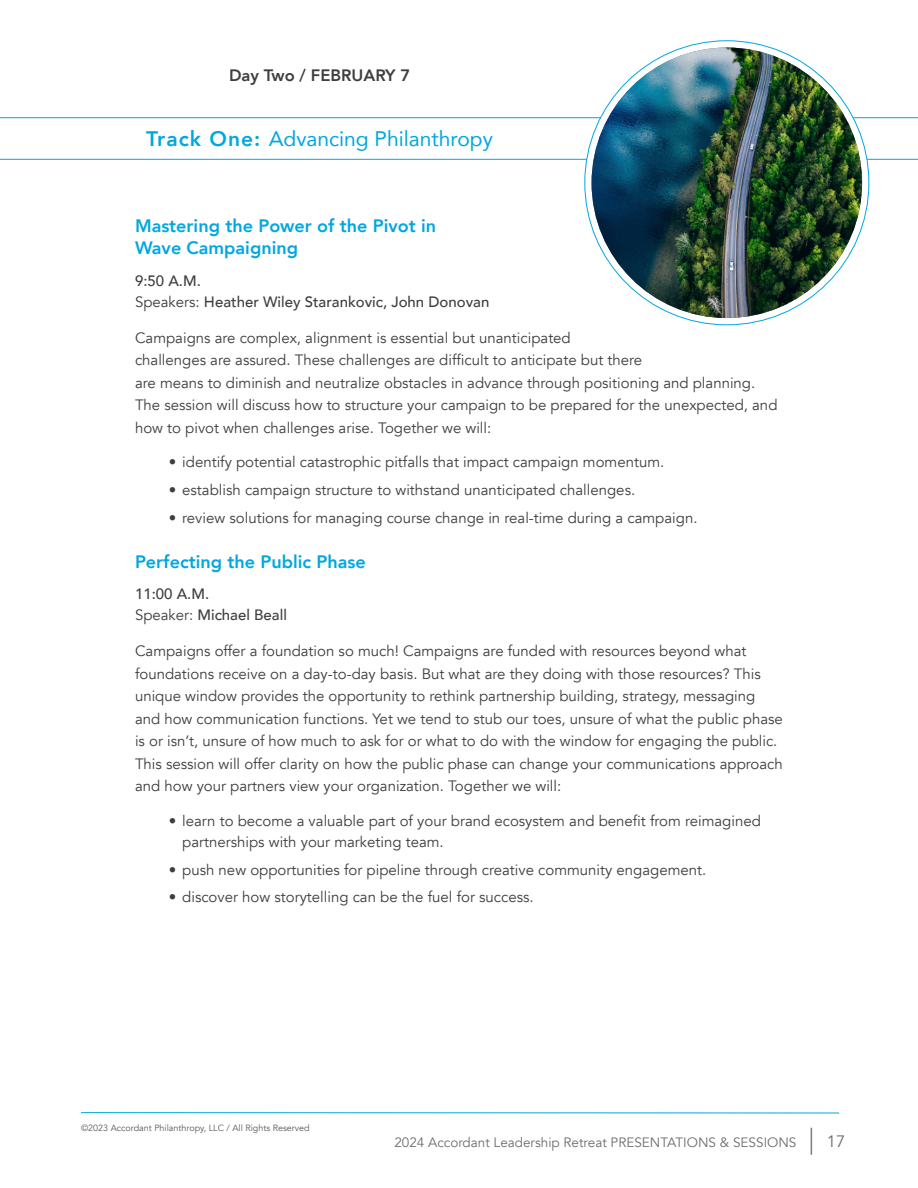
<style>
.page{position:relative;width:918px;height:1188px;background:#fff}
.page>*{position:absolute;margin:0;border:0;box-sizing:border-box;transform-origin:0 0}
.Bulleted_List{font:21px "Avenir";color:#00a7e1}
.Standard_Body_Copy{font:800 18px/22.5px "Avenir";color:#00a7e1}
.Bulleted_List-2{font:800 16.5px "Avenir";color:#3e3e3f}
.t1{font:16.5px "Avenir";color:#6c6d70}
.Session_Description{font:15px/22.5px "Avenir";color:#3e3e3f}
.Bulleted_List-3{font:500 15px "Avenir";color:#3e3e3f}
.t2{font:13.5px "Avenir";color:#6c6d70}
.t3{font:9px "Avenir";color:#58595b}
.s1{font-weight:800}
.s2{font-weight:400}
.s3{font-weight:300;font-size:27px}
</style>
<div class="page">
<hr style="left:81px;top:1112px;width:758px;height:1px;background:#00a7e1">
<hr style="left:0;top:117px;width:918px;height:1px;background:#00a7e1">
<hr style="left:0;top:159px;width:918px;height:1px;background:#00a7e1">
<svg style="left:585px;top:41px;width:284px;height:284px"></svg>
<img style="left:592px;top:48px;width:270px;height:270px;border-radius:135px">
<p class="Bulleted_List-2" style="left:229px;top:62px;width:183px">Day Two / FEBRUARY 7</p>
<p class="Bulleted_List" style="left:146px;top:122px;width:348px"><span class="s1">Track One:</span> Advancing Philanthropy</p>
<p class="Standard_Body_Copy" style="left:135px;top:214px;width:303px">Mastering the Power of the Pivot in<br>Wave Campaigning</p>
<p class="Bulleted_List-3" style="left:135px;top:268px;width:67px">9:50 A.M.</p>
<p class="Bulleted_List-3" style="left:135px;top:289px;width:356px"><span class="s2">Speakers:</span> Heather Wiley Starankovic, John Donovan</p>
<p class="Session_Description" style="left:135px;top:327px;width:644px">Campaigns are complex, alignment is essential but unanticipated<br>challenges are assured. These challenges are difficult to anticipate but there<br>are means to diminish and neutralize obstacles in advance through positioning and planning.<br>The session will discuss how to structure your campaign to be prepared for the unexpected, and how to pivot when challenges arise. Together we will:</p>
<p class="Session_Description" style="left:169px;top:451px;width:497px">• identify potential catastrophic pitfalls that impact campaign momentum.</p>
<p class="Session_Description" style="left:169px;top:479px;width:468px">• establish campaign structure to withstand unanticipated challenges.</p>
<p class="Session_Description" style="left:169px;top:507px;width:530px">• review solutions for managing course change in real-time during a campaign.</p>
<p class="Standard_Body_Copy" style="left:135px;top:550px;width:232px">Perfecting the Public Phase</p>
<p class="Bulleted_List-3" style="left:135px;top:581px;width:76px">11:00 A.M.</p>
<p class="Bulleted_List-3" style="left:135px;top:602px;width:153px"><span class="s2">Speaker:</span> Michael Beall</p>
<p class="Session_Description" style="left:135px;top:640px;width:649px">Campaigns offer a foundation so much! Campaigns are funded with resources beyond what foundations receive on a day-to-day basis. But what are they doing with those resources? This unique window provides the opportunity to rethink partnership building, strategy, messaging and how communication functions. Yet we tend to stub our toes, unsure of what the public phase is or isn’t, unsure of how much to ask for or what to do with the window for engaging the public.<br>This session will offer clarity on how the public phase can change your communications approach and how your partners view your organization. Together we will:</p>
<p class="Session_Description" style="left:182px;top:810px;width:580px;line-height:21px;text-indent:-14px">• learn to become a valuable part of your brand ecosystem and benefit from reimagined partnerships with your marketing team.</p>
<p class="Session_Description" style="left:169px;top:858px;width:539px">• push new opportunities for pipeline through creative community engagement.</p>
<p class="Session_Description" style="left:169px;top:886px;width:366px">• discover how storytelling can be the fuel for success.</p>
<p class="t3" style="left:81px;top:1123px;width:230px">©2023 Accordant Philanthropy, LLC / All Rights Reserved</p>
<p class="t2" style="left:394px;top:1134px;width:404px">2024 Accordant Leadership Retreat PRESENTATIONS &amp; SESSIONS</p>
<p class="t1" style="left:808px;top:1131px;width:38px"><span class="s3">|</span> 17</p>
</div>
